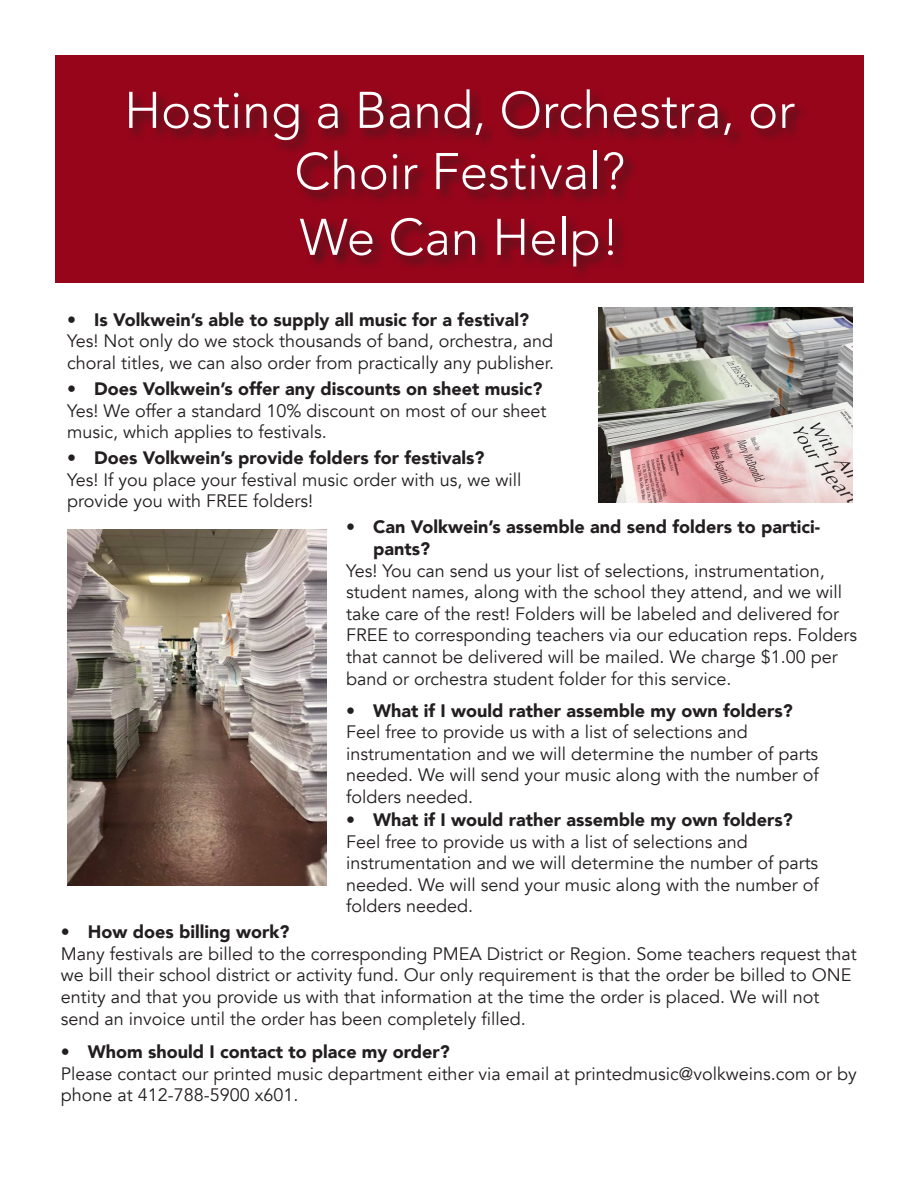
<style>
.page{position:relative;width:918px;height:1188px;background:#fff}
.page>*{position:absolute;margin:0;border:0;box-sizing:border-box;transform-origin:0 0}
.t1{font:300 51px/61.2px "Avenir";color:#fff;text-align:center}
.t2{font:18px/21.6px "Avenir";color:#231f20}
.t3{font:900 18px/21.6px "Avenir";color:#231f20}
</style>
<div class="page">
<div style="left:56px;top:56px;width:808px;height:227px;background:#96051a"></div>
<div style="left:127px;top:88px;width:681px;height:117px;background:#231f20;opacity:.75"></div>
<div style="left:299px;top:215px;width:328px;height:65px;background:#231f20;opacity:.75"></div>
<img style="left:598px;top:308px;width:254px;height:194px">
<img style="left:67px;top:529px;width:259px;height:357px">
<p class="t1" style="left:124px;top:80px;width:673px">Hosting a Band, Orchestra, or<br>Choir Festival?</p>
<p class="t1" style="left:300px;top:207px;width:322px">We Can Help!</p>
<p class="t3" style="left:67px;top:308px;width:464px">• Is Volkwein’s able to supply all music for a festival?</p>
<p class="t2" style="left:67px;top:331px;width:488px">Yes! Not only do we stock thousands of band, orchestra, and choral titles, we can also order from practically any publisher.</p>
<p class="t3" style="left:67px;top:377px;width:477px">• Does Volkwein’s offer any discounts on sheet music?</p>
<p class="t2" style="left:67px;top:400px;width:481px">Yes! We offer a standard 10% discount on most of our sheet music, which applies to festivals.</p>
<p class="t3" style="left:67px;top:447px;width:419px">• Does Volkwein’s provide folders for festivals?</p>
<p class="t2" style="left:67px;top:469px;width:456px">Yes! If you place your festival music order with us, we will provide you with FREE folders!</p>
<p class="t3" style="left:373px;top:516px;width:448px;text-indent:-27px">• Can Volkwein’s assemble and send folders to partici&shy;pants?</p>
<p class="t2" style="left:346px;top:560px;width:513px">Yes! You can send us your list of selections, instrumentation, student names, along with the school they attend, and we will take care of the rest! Folders will be labeled and delivered for FREE to corresponding teachers via our education reps. Folders that cannot be delivered will be mailed. We charge $1.00 per band or orchestra student folder for this service.</p>
<p class="t3" style="left:346px;top:699px;width:448px">• What if I would rather assemble my own folders?</p>
<p class="t2" style="left:346px;top:721px;width:474px">Feel free to provide us with a list of selections and instrumentation and we will determine the number of parts needed. We will send your music along with the number of folders needed.</p>
<p class="t3" style="left:346px;top:808px;width:448px">• What if I would rather assemble my own folders?</p>
<p class="t2" style="left:346px;top:831px;width:474px">Feel free to provide us with a list of selections and instrumentation and we will determine the number of parts needed. We will send your music along with the number of folders needed.</p>
<p class="t3" style="left:61px;top:921px;width:230px">• How does billing work?</p>
<p class="t2" style="left:61px;top:943px;width:797px">Many festivals are billed to the corresponding PMEA District or Region. Some teachers request that we bill their school district or activity fund. Our only requirement is that the order be billed to ONE entity and that you provide us with that information at the time the order is placed. We will not send an invoice until the order has been completely filled.</p>
<p class="t3" style="left:61px;top:1041px;width:391px">• Whom should I contact to place my order?</p>
<p class="t2" style="left:61px;top:1063px;width:797px">Please contact our printed music department either via email at printedmusic@volkweins.com or by phone at 412-788-5900 x601.</p>
</div>
